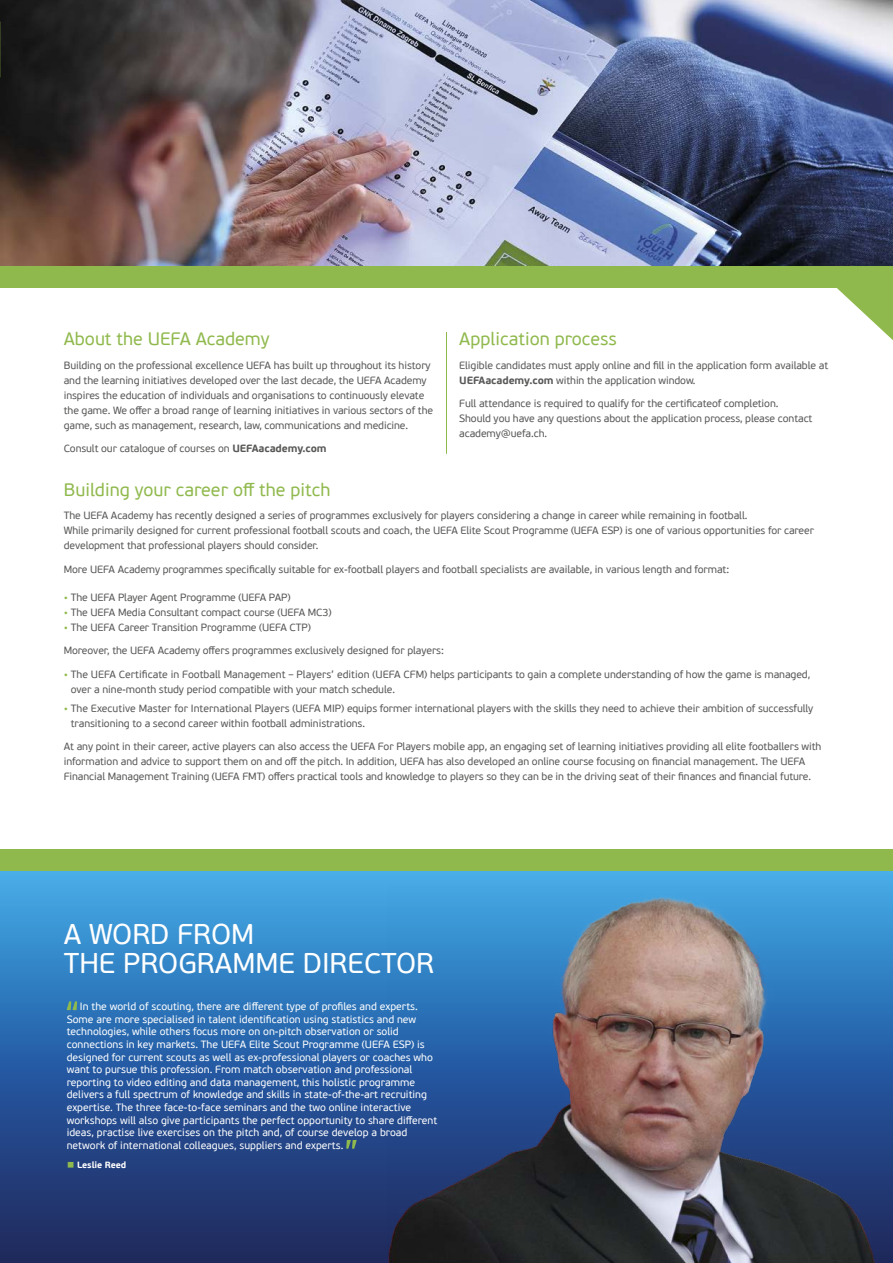
<style>
.page{position:relative;width:893px;height:1263px;background:#fff}
.page>*{position:absolute;margin:0;border:0;box-sizing:border-box;transform-origin:0 0}
.C-H1{font:28.5px/28.5px "PF Beau Sans Pro";color:#fff}
.C-H3{font:18px "PF Beau Sans Pro";color:#90b94d}
.C-H4{font:18px "PF Beau Sans Pro";color:#90b94d}
.C-H4-2{font:10.5px/15px "PF Beau Sans Pro";letter-spacing:-.01em;color:#585857}
.C-H4-3{font:10.5px/12.6px "PF Beau Sans Pro";color:#fff}
.C-H4-4{font:700 9px "PF Beau Sans Pro";letter-spacing:-.01em;color:#fff}
.s1{font-weight:700}
.s2{color:#90b94d}
</style>
<div class="page">
<div style="left:0;top:869px;width:893px;height:394px;background:linear-gradient(to bottom,#3ea6ea,#191f5b)"></div>
<img style="left:388px;top:885px;width:505px;height:378px">
<img style="left:0;top:0;width:893px;height:266px">
<div style="left:0;top:266px;width:893px;height:22px;background:#90b94d"></div>
<svg style="left:837px;top:288px;width:56px;height:52px"></svg>
<hr style="left:446px;top:332px;width:1px;height:122px;background:#90b94d">
<div style="left:0;top:850px;width:893px;height:21px;background:#90b94d"></div>
<svg style="left:67px;top:1001px;width:10px;height:9px"></svg>
<svg style="left:346px;top:1140px;width:11px;height:9px"></svg>
<p class="C-H3" style="left:64px;top:329px;width:207px">About the UEFA Academy</p>
<p class="C-H4-2" style="left:64px;top:358px;width:371px">Building on the professional excellence UEFA has built up throughout its history and the learning initiatives developed over the last decade, the UEFA Academy inspires the education of individuals and organisations to continuously elevate the game. We offer a broad range of learning initiatives in various sectors of the game, such as management, research, law, communications and medicine.</p>
<p class="C-H4-2" style="left:64px;top:442px;width:264px">Consult our catalogue of courses on <span class="s1">UEFAacademy.com</span></p>
<p class="C-H4" style="left:459px;top:329px;width:159px">Application process</p>
<p class="C-H4-2" style="left:459px;top:358px;width:370px">Eligible candidates must apply online and fill in the application form available at<br><span class="s1">UEFAacademy.com</span> within the application window.</p>
<p class="C-H4-2" style="left:459px;top:397px;width:355px">Full attendance is required to qualify for the certificateof completion.<br>Should you have any questions about the application process, please contact academy@uefa.ch.</p>
<p class="C-H3" style="left:64px;top:479px;width:268px">Building your career off the pitch</p>
<p class="C-H4-2" style="left:64px;top:508px;width:752px">The UEFA Academy has recently designed a series of programmes exclusively for players considering a change in career while remaining in football.<br>While primarily designed for current professional football scouts and coach, the UEFA Elite Scout Programme (UEFA ESP) is one of various opportunities for career development that professional players should consider.</p>
<p class="C-H4-2" style="left:64px;top:562px;width:667px">More UEFA Academy programmes specifically suitable for ex-football players and football specialists are available, in various length and format:</p>
<p class="C-H4-2" style="left:64px;top:590px;width:228px"><span class="s2">•</span> The UEFA Player Agent Programme (UEFA PAP)</p>
<p class="C-H4-2" style="left:64px;top:605px;width:269px"><span class="s2">•</span> The UEFA Media Consultant compact course (UEFA MC3)</p>
<p class="C-H4-2" style="left:64px;top:620px;width:248px"><span class="s2">•</span> The UEFA Career Transition Programme (UEFA CTP)</p>
<p class="C-H4-2" style="left:64px;top:643px;width:382px">Moreover, the UEFA Academy offers programmes exclusively designed for players:</p>
<p class="C-H4-2" style="left:71px;top:667px;width:741px;text-indent:-7px"><span class="s2">•</span> The UEFA Certificate in Football Management – Players’ edition (UEFA CFM) helps participants to gain a complete understanding of how the game is managed, over a nine-month study period compatible with your match schedule.</p>
<p class="C-H4-2" style="left:71px;top:701px;width:744px;text-indent:-7px"><span class="s2">•</span> The Executive Master for International Players (UEFA MIP) equips former international players with the skills they need to achieve their ambition of successfully transitioning to a second career within football administrations.</p>
<p class="C-H4-2" style="left:64px;top:739px;width:759px">At any point in their career, active players can also access the UEFA For Players mobile app, an engaging set of learning initiatives providing all elite footballers with information and advice to support them on and off the pitch. In addition, UEFA has also developed an online course focusing on financial management. The UEFA<br>Financial Management Training (UEFA FMT) offers practical tools and knowledge to players so they can be in the driving seat of their finances and financial future.</p>
<p class="C-H1" style="left:64px;top:921px;width:372px">A WORD FROM<br>THE PROGRAMME DIRECTOR</p>
<p class="C-H4-3" style="left:67px;top:1000px;width:372px;text-indent:13px">In the world of scouting, there are different type of profiles and experts.<br>Some are more specialised in talent identification using statistics and new technologies, while others focus more on on-pitch observation or solid connections in key markets. The UEFA Elite Scout Programme (UEFA ESP) is designed for current scouts as well as ex-professional players or coaches who want to pursue this profession. From match observation and professional reporting to video editing and data management, this holistic programme delivers a full spectrum of knowledge and skills in state-of-the-art recruiting expertise. The three face-to-face seminars and the two online interactive workshops will also give participants the perfect opportunity to share different ideas, practise live exercises on the pitch and, of course develop a broad network of international colleagues, suppliers and experts.</p>
<p class="C-H4-4" style="left:67px;top:1159px;width:61px"><span class="s2">■</span> Leslie Reed</p>
</div>
